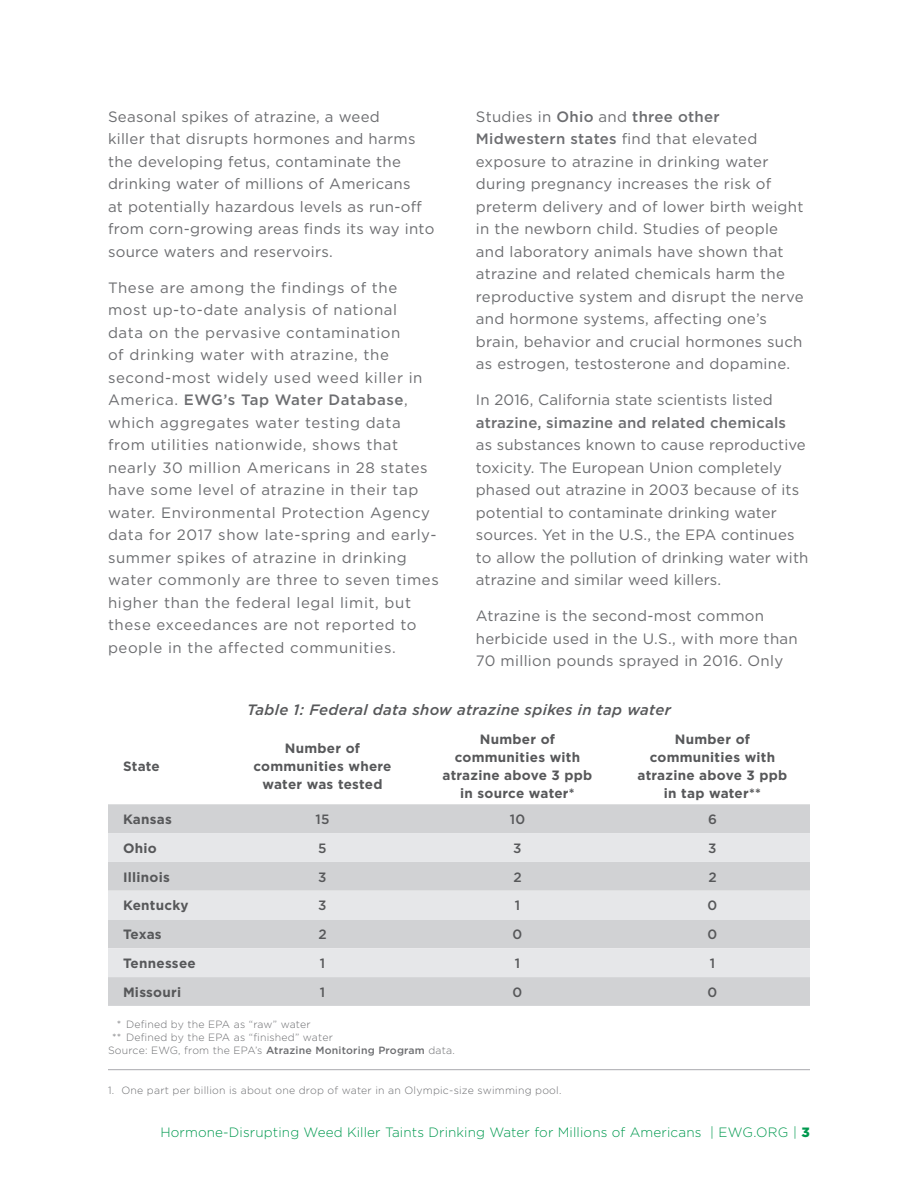
<style>
.page{position:relative;width:918px;height:1188px;background:#fff}
.page>*{position:absolute;margin:0;border:0;box-sizing:border-box;transform-origin:0 0}
.Body{font:15px/22.5px "Gotham";letter-spacing:.02em;color:#6c6d70}
.Body-2{font:15px/22.5px "Gotham";letter-spacing:.04em;color:#6c6d70}
.Table_Title{font:italic 500 15px "Gotham";letter-spacing:.02em;color:#57585a}
.t1{font:700 13.5px/18px "Gotham";letter-spacing:.02em;color:#57585a;text-align:center}
.t2{font:300 13.5px "Gotham";letter-spacing:.01em;color:#00994f}
.t3{font:500 13.5px "Gotham";color:#57585a}
.SOURCE{font:300 10.5px "Gotham";letter-spacing:.02em;color:#6c6d70}
.s1{font-weight:500}
.s2{font-weight:900}
</style>
<div class="page">
<div style="left:108px;top:804px;width:702px;height:202px;background:#d1d2d4"></div>
<svg style="left:108px;top:833px;width:702px;height:144px;background:#dddee0"></svg>
<hr style="left:108px;top:1069px;width:702px;height:1px;background:#a8a9ad">
<p class="Body" style="left:108px;top:105px;width:328px">Seasonal spikes of atrazine, a weed<br>killer that disrupts hormones and harms the developing fetus, contaminate the drinking water of millions of Americans<br>at potentially hazardous levels as run-off from corn-growing areas finds its way into source waters and reservoirs.</p>
<p class="Body-2" style="left:108px;top:276px;width:332px">These are among the findings of the most up-to-date analysis of national<br>data on the pervasive contamination<br>of drinking water with atrazine, the second-most widely used weed killer in America. <span class="s1">EWG’s Tap Water Database</span>, which aggregates water testing data from utilities nationwide, shows that nearly 30 million Americans in 28 states have some level of atrazine in their tap water. Environmental Protection Agency data for 2017 show late-spring and early&shy;summer spikes of atrazine in drinking water commonly are three to seven times higher than the federal legal limit, but these exceedances are not reported to people in the affected communities.</p>
<p class="Body" style="left:476px;top:105px;width:329px">Studies in <span class="s1">Ohio</span> and <span class="s1">three other Midwestern states</span> find that elevated exposure to atrazine in drinking water during pregnancy increases the risk of preterm delivery and of lower birth weight in the newborn child. Studies of people and laboratory animals have shown that atrazine and related chemicals harm the reproductive system and disrupt the nerve and hormone systems, affecting one’s brain, behavior and crucial hormones such as estrogen, testosterone and dopamine.</p>
<p class="Body" style="left:476px;top:388px;width:334px">In 2016, California state scientists listed <span class="s1">atrazine, simazine and related chemicals<br></span>as substances known to cause reproductive toxicity. The European Union completely phased out atrazine in 2003 because of its potential to contaminate drinking water sources. Yet in the U.S., the EPA continues to allow the pollution of drinking water with atrazine and similar weed killers.</p>
<p class="Body" style="left:476px;top:604px;width:323px">Atrazine is the second-most common herbicide used in the U.S., with more than<br>70 million pounds sprayed in 2016. Only</p>
<p class="Table_Title" style="left:247px;top:700px;width:425px">Table 1: Federal data show atrazine spikes in tap water</p>
<p class="t1" style="left:123px;top:757px;width:38px">State</p>
<p class="t1" style="left:253px;top:739px;width:140px">Number of communities where water was tested</p>
<p class="t1" style="left:443px;top:730px;width:151px">Number of communities with atrazine above 3 ppb in source water*</p>
<p class="t1" style="left:638px;top:730px;width:151px">Number of communities with atrazine above 3 ppb in tap water**</p>
<p class="t1" style="left:123px;top:810px;width:51px">Kansas</p>
<p class="t3" style="left:315px;top:810px;width:16px">15</p>
<p class="t3" style="left:510px;top:810px;width:17px">10</p>
<p class="t3" style="left:708px;top:810px;width:10px">6</p>
<p class="t1" style="left:123px;top:839px;width:35px">Ohio</p>
<p class="t3" style="left:318px;top:839px;width:10px">5</p>
<p class="t3" style="left:513px;top:839px;width:10px">3</p>
<p class="t3" style="left:708px;top:839px;width:10px">3</p>
<p class="t1" style="left:123px;top:868px;width:48px">Illinois</p>
<p class="t3" style="left:318px;top:868px;width:10px">3</p>
<p class="t3" style="left:513px;top:868px;width:10px">2</p>
<p class="t3" style="left:708px;top:868px;width:10px">2</p>
<p class="t1" style="left:123px;top:897px;width:67px">Kentucky</p>
<p class="t3" style="left:318px;top:897px;width:10px">3</p>
<p class="t3" style="left:515px;top:897px;width:7px">1</p>
<p class="t3" style="left:708px;top:897px;width:11px">0</p>
<p class="t1" style="left:123px;top:925px;width:40px">Texas</p>
<p class="t3" style="left:318px;top:926px;width:10px">2</p>
<p class="t3" style="left:513px;top:926px;width:11px">0</p>
<p class="t3" style="left:708px;top:926px;width:11px">0</p>
<p class="t1" style="left:123px;top:954px;width:74px">Tennessee</p>
<p class="t3" style="left:320px;top:954px;width:7px">1</p>
<p class="t3" style="left:515px;top:954px;width:7px">1</p>
<p class="t3" style="left:710px;top:954px;width:7px">1</p>
<p class="t1" style="left:123px;top:983px;width:60px">Missouri</p>
<p class="t3" style="left:320px;top:983px;width:7px">1</p>
<p class="t3" style="left:513px;top:983px;width:11px">0</p>
<p class="t3" style="left:708px;top:983px;width:11px">0</p>
<p class="SOURCE" style="left:117px;top:1018px;width:195px">* Defined by the EPA as “raw” water</p>
<p class="SOURCE" style="left:112px;top:1031px;width:222px">** Defined by the EPA as “finished” water</p>
<p class="SOURCE" style="left:108px;top:1044px;width:348px">Source: EWG, from the EPA’s <span class="s1">Atrazine Monitoring Program</span> data.</p>
<p class="SOURCE" style="left:108px;top:1084px;width:455px">1. One part per billion is about one drop of water in an Olympic-size swimming pool.</p>
<p class="t2" style="left:160px;top:1124px;width:651px">Hormone-Disrupting Weed Killer Taints Drinking Water for Millions of Americans | EWG.ORG | <span class="s2">3</span></p>
</div>
